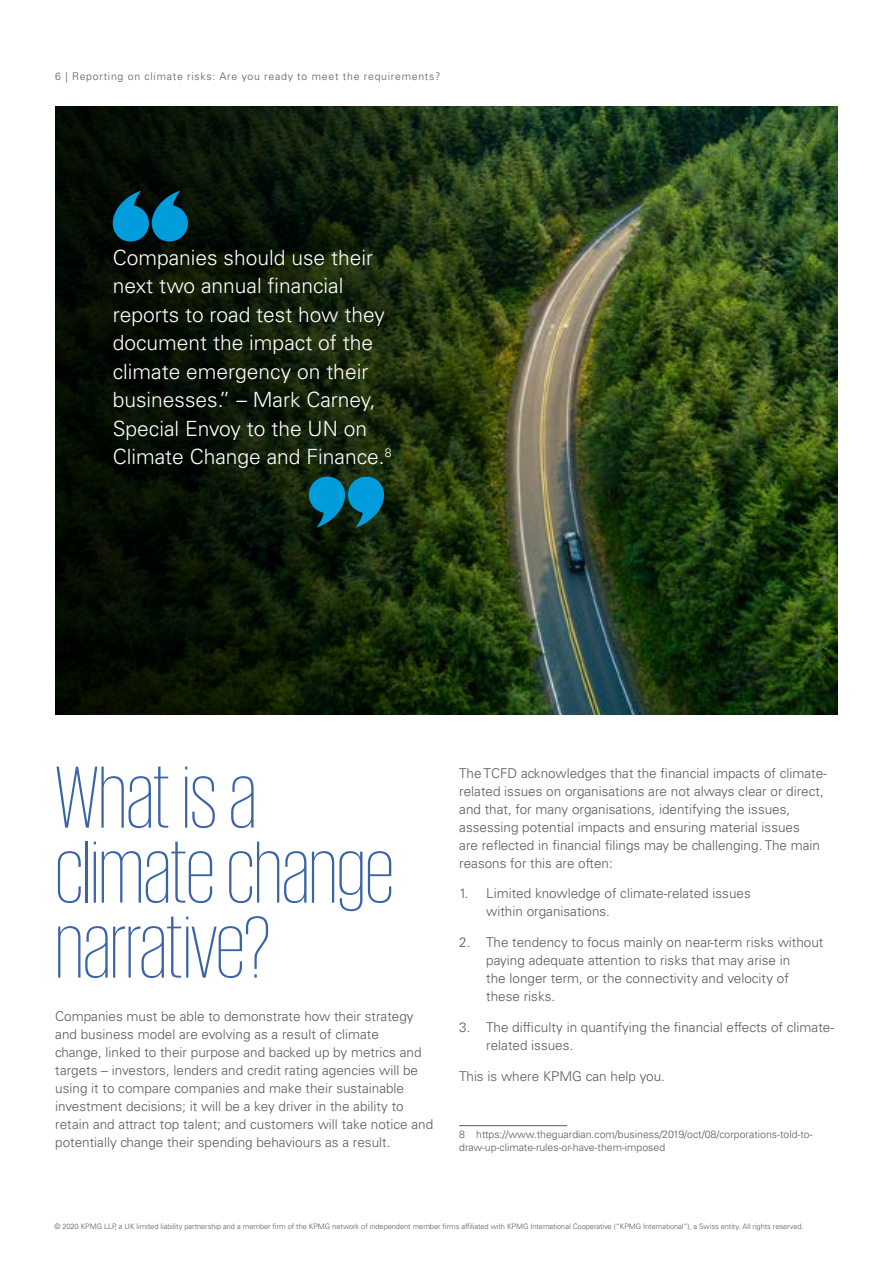
<style>
.page{position:relative;width:893px;height:1263px;background:#fff}
.page>*{position:absolute;margin:0;border:0;box-sizing:border-box;transform-origin:0 0}
.t1{font:200 90px/75px "KPMG";color:#3b64a7}
.t2{font:300 21px/28.5px "Univers LT Std";color:#fff}
.t3{font:300 13.5px/18px "Univers LT Std";color:#58595b}
.t4{font:300 10.5px/12.6px "Univers LT Std";color:#58595b}
.t5{font:300 10.5px "Univers LT Std";letter-spacing:.07em;color:#58595b}
.t6{font:300 7.5px "Univers LT Std";letter-spacing:-.01em;color:#58595b}
</style>
<div class="page">
<img style="left:544px;top:106px;width:294px;height:608px">
<svg style="left:55px;top:106px;width:489px;height:608px;background:#16230c"></svg>
<hr style="left:459px;top:1125px;width:108px;height:1px;background:#58595b">
<svg style="left:309px;top:477px;width:75px;height:50px;background:#066f8f"></svg>
<svg style="left:113px;top:191px;width:75px;height:51px;background:#01658a"></svg>
<p class="t5" style="left:55px;top:70px;width:387px">6 | Reporting on climate risks: Are you ready to meet the requirements?</p>
<h2 class="t2" style="left:113px;top:243px;width:280px">Companies should use their next two annual financial reports to road test how they document the impact of the climate emergency on their businesses.” – Mark Carney,<br>Special Envoy to the UN on<br>Climate Change and Finance.<sup>8</sup></h2>
<h1 class="t1" style="left:55px;top:758px;width:340px">What is a climate change narrative?</h1>
<p class="t3" style="left:55px;top:1007px;width:379px">Companies must be able to demonstrate how their strategy and business model are evolving as a result of climate<br>change, linked to their purpose and backed up by metrics and targets – investors, lenders and credit rating agencies will be using it to compare companies and make their sustainable investment decisions; it will be a key driver in the ability to retain and attract top talent; and customers will take notice and potentially change their spending behaviours as a result.</p>
<p class="t3" style="left:459px;top:764px;width:369px">The TCFD acknowledges that the financial impacts of climate&shy;related issues on organisations are not always clear or direct, and that, for many organisations, identifying the issues, assessing potential impacts and ensuring material issues<br>are reflected in financial filings may be challenging. The main reasons for this are often:</p>
<p class="t3" style="left:486px;top:885px;width:266px;text-indent:-27px">1. Limited knowledge of climate-related issues within organisations.</p>
<p class="t3" style="left:486px;top:933px;width:339px;text-indent:-27px">2. The tendency to focus mainly on near-term risks without paying adequate attention to risks that may arise in<br>the longer term, or the connectivity and velocity of these risks.</p>
<p class="t3" style="left:486px;top:1018px;width:349px;text-indent:-27px">3. The difficulty in quantifying the financial effects of climate&shy;related issues.</p>
<p class="t3" style="left:459px;top:1067px;width:216px">This is where KPMG can help you.<sup>89</sup></p>
<p class="t4" style="left:459px;top:1128px;width:355px">8 https://www.theguardian.com/business/2019/oct/08/corporations-told-to&shy;draw-up-climate-rules-or-have-them-imposed</p>
<p class="t6" style="left:54px;top:1222px;width:751px">© 2020 KPMG LLP, a UK limited liability partnership and a member firm of the KPMG network of independent member firms affiliated with KPMG International Cooperative (“KPMG International”), a Swiss entity. All rights reserved.</p>
</div>
